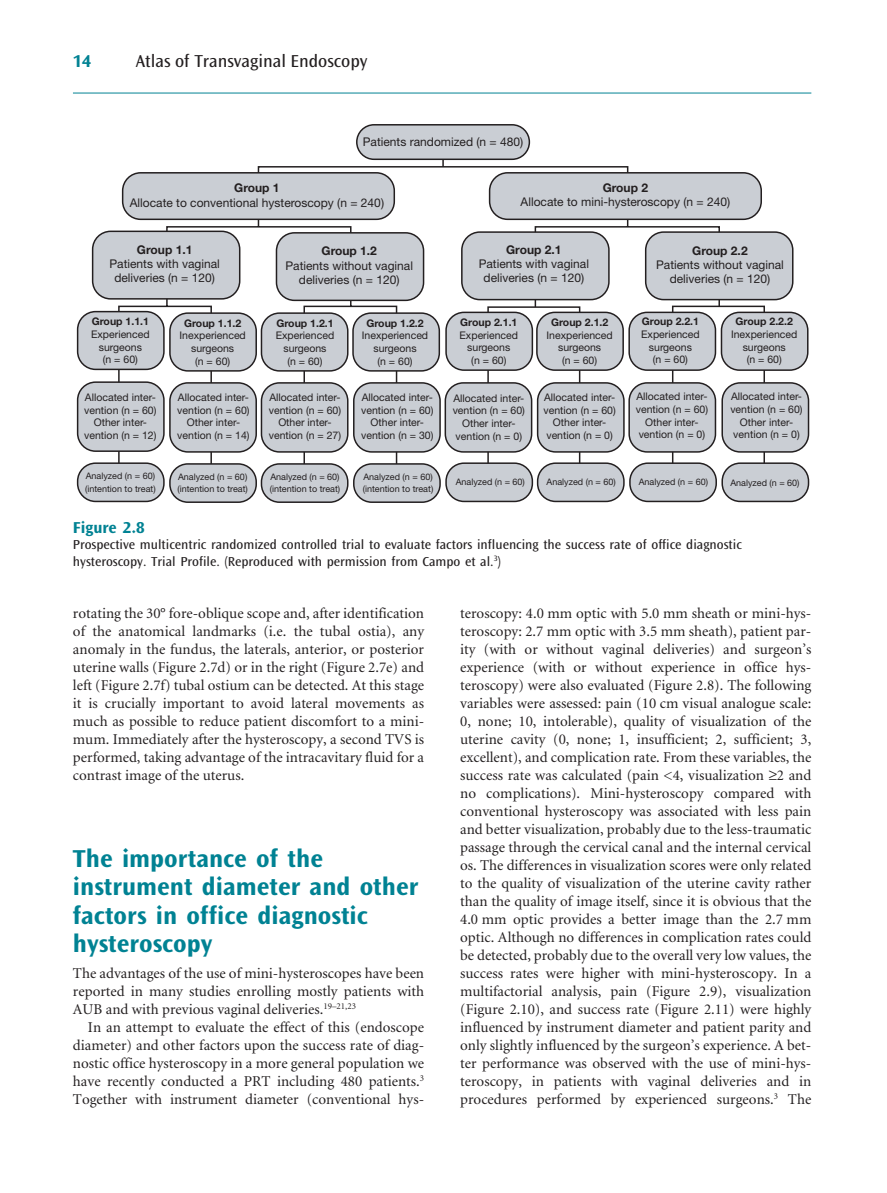
<style>
.page{position:relative;width:887px;height:1193px;background:#fff}
.page>*{position:absolute;margin:0;border:0;box-sizing:border-box;transform-origin:0 0}
.t1{font:700 25.5px/28.5px "Ocean Sans";color:#008293}
.t2{font:18px "Ocean Sans";color:#231f20}
.t3{font:700 18px "Ocean Sans";color:#008293}
.t4{font:700 16.5px "Ocean Sans";color:#008293}
.t5{font:15px/18px "Minion";color:#231f20;text-align:justify}
.t6{font:13.5px/16.5px "Ocean Sans";color:#231f20}
.t7{font:12px/14.2px "Helvetica Neue";color:#231f20;text-align:center}
.t8{font:700 12px "Helvetica Neue";color:#231f20}
.t9{font:10.5px/12.8px "Helvetica Neue";color:#231f20;text-align:center}
.t10{font:700 10.5px "Helvetica Neue";color:#231f20}
.t11{font:9px/12.8px "Helvetica Neue";color:#231f20}
</style>
<div class="page">
<svg style="left:73px;top:92px;width:739px;height:411px"></svg>
<p class="t3" style="left:73px;top:54px;width:20px">14</p>
<p class="t2" style="left:136px;top:54px;width:233px">Atlas of Transvaginal Endoscopy</p>
<p class="t7" style="left:363px;top:136px;width:162px">Patients randomized (n = 480)</p>
<p class="t8" style="left:234px;top:184px;width:47px">Group 1</p>
<p class="t7" style="left:130px;top:196px;width:256px">Allocate to conventional hysteroscopy (n = 240)</p>
<p class="t8" style="left:137px;top:245px;width:57px">Group 1.1</p>
<p class="t7" style="left:109px;top:258px;width:112px">Patients with vaginal deliveries (n = 120)</p>
<p class="t10" style="left:92px;top:317px;width:59px">Group 1.1.1</p>
<p class="t9" style="left:91px;top:329px;width:60px">Experienced surgeons<br>(n = 60)</p>
<p class="t10" style="left:184px;top:319px;width:59px">Group 1.1.2</p>
<p class="t9" style="left:179px;top:330px;width:68px">Inexperienced surgeons<br>(n = 60)</p>
<p class="t8" style="left:321px;top:247px;width:57px">Group 1.2</p>
<p class="t7" style="left:285px;top:259px;width:129px">Patients without vaginal deliveries (n = 120)</p>
<p class="t10" style="left:276px;top:319px;width:59px">Group 1.2.1</p>
<p class="t9" style="left:276px;top:330px;width:60px">Experienced surgeons<br>(n = 60)</p>
<p class="t10" style="left:366px;top:319px;width:59px">Group 1.2.2</p>
<p class="t9" style="left:362px;top:330px;width:68px">Inexperienced surgeons<br>(n = 60)</p>
<p class="t8" style="left:602px;top:183px;width:47px">Group 2</p>
<p class="t7" style="left:520px;top:196px;width:211px">Allocate to mini-hysteroscopy (n = 240)</p>
<p class="t8" style="left:506px;top:245px;width:57px">Group 2.1</p>
<p class="t7" style="left:478px;top:258px;width:112px">Patients with vaginal deliveries (n = 120)</p>
<p class="t10" style="left:460px;top:318px;width:59px">Group 2.1.1</p>
<p class="t9" style="left:459px;top:329px;width:60px">Experienced surgeons<br>(n = 60)</p>
<p class="t10" style="left:551px;top:318px;width:59px">Group 2.1.2</p>
<p class="t9" style="left:546px;top:329px;width:68px">Inexperienced surgeons<br>(n = 60)</p>
<p class="t8" style="left:692px;top:246px;width:57px">Group 2.2</p>
<p class="t7" style="left:656px;top:259px;width:129px">Patients without vaginal deliveries (n = 120)</p>
<p class="t10" style="left:641px;top:317px;width:59px">Group 2.2.1</p>
<p class="t9" style="left:641px;top:329px;width:60px">Experienced surgeons<br>(n = 60)</p>
<p class="t10" style="left:735px;top:317px;width:59px">Group 2.2.2</p>
<p class="t9" style="left:731px;top:329px;width:68px">Inexperienced surgeons<br>(n = 60)</p>
<p class="t9" style="left:84px;top:392px;width:74px">Allocated inter&shy;vention (n = 60)<br>Other inter&shy;vention (n = 12)</p>
<p class="t9" style="left:177px;top:392px;width:74px">Allocated inter&shy;vention (n = 60)<br>Other inter&shy;vention (n = 14)</p>
<p class="t9" style="left:269px;top:392px;width:74px">Allocated inter&shy;vention (n = 60)<br>Other inter&shy;vention (n = 27)</p>
<p class="t9" style="left:361px;top:392px;width:74px">Allocated inter&shy;vention (n = 60)<br>Other inter&shy;vention (n = 30)</p>
<p class="t9" style="left:452px;top:392px;width:74px">Allocated inter&shy;vention (n = 60)<br>Other inter&shy;vention (n = 0)</p>
<p class="t9" style="left:543px;top:392px;width:74px">Allocated inter&shy;vention (n = 60)<br>Other inter&shy;vention (n = 0)</p>
<p class="t9" style="left:635px;top:391px;width:74px">Allocated inter&shy;vention (n = 60)<br>Other inter&shy;vention (n = 0)</p>
<p class="t9" style="left:730px;top:391px;width:74px">Allocated inter&shy;vention (n = 60)<br>Other inter&shy;vention (n = 0)</p>
<p class="t11" style="left:85px;top:470px;width:72px">Analyzed (n = 60) (intention to treat)</p>
<p class="t11" style="left:177px;top:471px;width:72px">Analyzed (n = 60) (intention to treat)</p>
<p class="t11" style="left:270px;top:471px;width:72px">Analyzed (n = 60) (intention to treat)</p>
<p class="t11" style="left:363px;top:471px;width:72px">Analyzed (n = 60) (intention to treat)</p>
<p class="t11" style="left:455px;top:476px;width:71px">Analyzed (n = 60)</p>
<p class="t11" style="left:546px;top:476px;width:71px">Analyzed (n = 60)</p>
<p class="t11" style="left:638px;top:476px;width:71px">Analyzed (n = 60)</p>
<p class="t11" style="left:730px;top:477px;width:71px">Analyzed (n = 60)</p>
<p class="t4" style="left:73px;top:521px;width:73px">Figure 2.8</p>
<p class="t6" style="left:73px;top:538px;width:670px">Prospective multicentric randomized controlled trial to evaluate factors influencing the success rate of office diagnostic hysteroscopy. Trial Profile. (Reproduced with permission from Campo et al.<sup>3</sup>)</p>
<p class="t5" style="left:73px;top:605px;width:353px">rotating the 30° fore-oblique scope and, after identification of the anatomical landmarks (i.e. the tubal ostia), any anomaly in the fundus, the laterals, anterior, or posterior uterine walls (Figure 2.7d) or in the right (Figure 2.7e) and left (Figure 2.7f) tubal ostium can be detected. At this stage it is crucially important to avoid lateral movements as much as possible to reduce patient discomfort to a mini&shy;mum. Immediately after the hysteroscopy, a second TVS is performed, taking advantage of the intracavitary fluid for a contrast image of the uterus.</p>
<h1 class="t1" style="left:73px;top:846px;width:347px">The importance of the instrument diameter and other factors in office diagnostic hysteroscopy</h1>
<p class="t5" style="left:73px;top:965px;width:353px">The advantages of the use of mini-hysteroscopes have been reported in many studies enrolling mostly patients with AUB and with previous vaginal deliveries.<sup>19–21,23</sup></p>
<p class="t5" style="left:73px;top:1019px;width:353px;text-indent:15px">In an attempt to evaluate the effect of this (endoscope diameter) and other factors upon the success rate of diag&shy;nostic office hysteroscopy in a more general population we have recently conducted a PRT including 480 patients.<sup>3<br></sup>Together with instrument diameter (conventional hys-</p>
<p class="t5" style="left:460px;top:605px;width:353px">teroscopy: 4.0 mm optic with 5.0 mm sheath or mini-hys&shy;teroscopy: 2.7 mm optic with 3.5 mm sheath), patient par&shy;ity (with or without vaginal deliveries) and surgeon’s experience (with or without experience in office hys&shy;teroscopy) were also evaluated (Figure 2.8). The following variables were assessed: pain (10 cm visual analogue scale:<br>0, none; 10, intolerable), quality of visualization of the uterine cavity (0, none; 1, insufficient; 2, sufficient; 3, excellent), and complication rate. From these variables, the success rate was calculated (pain &lt;4, visualization ≥2 and no complications). Mini-hysteroscopy compared with conventional hysteroscopy was associated with less pain and better visualization, probably due to the less-traumatic passage through the cervical canal and the internal cervical os. The differences in visualization scores were only related to the quality of visualization of the uterine cavity rather than the quality of image itself, since it is obvious that the 4.0 mm optic provides a better image than the 2.7 mm optic. Although no differences in complication rates could be detected, probably due to the overall very low values, the success rates were higher with mini-hysteroscopy. In a multifactorial analysis, pain (Figure 2.9), visualization (Figure 2.10), and success rate (Figure 2.11) were highly influenced by instrument diameter and patient parity and only slightly influenced by the surgeon’s experience. A bet&shy;ter performance was observed with the use of mini-hys&shy;teroscopy, in patients with vaginal deliveries and in procedures performed by experienced surgeons.<sup>3</sup> The</p>
</div>
